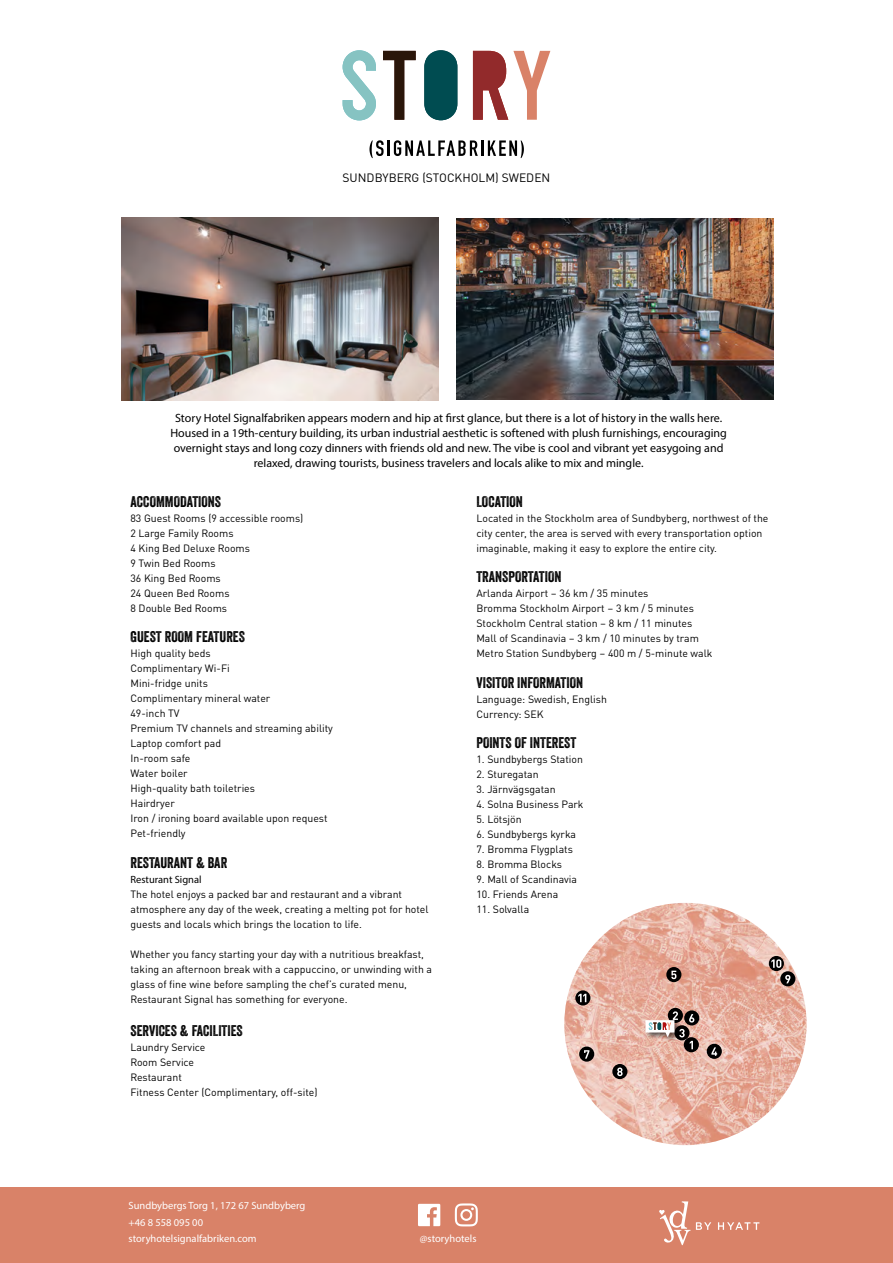
<style>
.page{position:relative;width:893px;height:1263px;background:#fff}
.page>*{position:absolute;margin:0;border:0;box-sizing:border-box;transform-origin:0 0}
.t1{font:15px "Veneer";color:#000}
.t2{font:12px/15px "Myriad Pro";color:#000;text-align:center}
.t3{font:12px "DIN Pro";color:#000}
.t4{font:10.5px/15px "DIN Pro";color:#000}
.t5{font:10.5px/16.5px "Myriad Pro";color:#fff}
.t6{font:10.5px "Myriad Pro";color:#000}
</style>
<div class="page">
<div style="left:0;top:1187px;width:893px;height:76px;background:#d98268"></div>
<svg style="left:383px;top:51px;width:33px;height:69px"></svg>
<div style="left:424px;top:50px;width:33px;height:70px;background:#004c51;border-radius:17px"></div>
<svg style="left:473px;top:51px;width:77px;height:69px"></svg>
<svg style="left:343px;top:50px;width:33px;height:70px"></svg>
<svg style="left:659px;top:1201px;width:31px;height:44px"></svg>
<svg style="left:696px;top:1222px;width:15px;height:8px"></svg>
<svg style="left:718px;top:1222px;width:41px;height:8px"></svg>
<img style="left:564px;top:903px;width:243px;height:242px;border-radius:121px">
<svg style="left:418px;top:1204px;width:22px;height:22px"></svg>
<svg style="left:455px;top:1203px;width:23px;height:23px"></svg>
<img style="left:456px;top:219px;width:317px;height:181px">
<img style="left:121px;top:218px;width:318px;height:182px">
<div style="left:668px;top:1008px;width:15px;height:15px;background:#000;border-radius:50%"></div>
<svg style="left:579px;top:1046px;width:15px;height:16px"></svg>
<svg style="left:584px;top:1050px;width:5px;height:8px"></svg>
<div style="left:684px;top:1037px;width:15px;height:15px;background:#000;border-radius:50%"></div>
<div style="left:684px;top:1010px;width:15px;height:15px;background:#000;border-radius:50%"></div>
<svg style="left:780px;top:971px;width:15px;height:15px"></svg>
<svg style="left:785px;top:975px;width:5px;height:8px"></svg>
<div style="left:612px;top:1064px;width:15px;height:15px;background:#000;border-radius:50%"></div>
<svg style="left:617px;top:1067px;width:6px;height:9px"></svg>
<svg style="left:666px;top:967px;width:15px;height:15px"></svg>
<svg style="left:671px;top:971px;width:5px;height:8px"></svg>
<div style="left:707px;top:1044px;width:15px;height:15px;background:#000;border-radius:50%"></div>
<svg style="left:711px;top:1047px;width:6px;height:9px"></svg>
<div style="left:644px;top:1019px;width:36px;height:24px;background:#000;opacity:.55"></div>
<svg style="left:645px;top:1011px;width:49px;height:38px"></svg>
<svg style="left:769px;top:956px;width:15px;height:15px"></svg>
<svg style="left:771px;top:959px;width:10px;height:9px"></svg>
<svg style="left:575px;top:990px;width:15px;height:15px"></svg>
<svg style="left:578px;top:994px;width:8px;height:8px"></svg>
<svg style="left:369px;top:140px;width:15px;height:18px"></svg>
<hr style="left:387px;top:140px;width:3px;height:16px;background:#000">
<svg style="left:394px;top:140px;width:130px;height:18px"></svg>
<p class="t3" style="left:343px;top:169px;width:209px">SUNDBYBERG (STOCKHOLM) SWEDEN</p>
<p class="t2" style="left:170px;top:410px;width:558px">Story Hotel Signalfabriken appears modern and hip at first glance, but there is a lot of history in the walls here.<br>Housed in a 19th-century building, its urban industrial aesthetic is softened with plush furnishings, encouraging overnight stays and long cozy dinners with friends old and new. The vibe is cool and vibrant yet easygoing and relaxed, drawing tourists, business travelers and locals alike to mix and mingle.</p>
<h1 class="t1" style="left:130px;top:492px;width:92px">ACCOMMODATIONS</h1>
<p class="t4" style="left:130px;top:509px;width:174px">83 Guest Rooms (9 accessible rooms)<br>2 Large Family Rooms<br>4 King Bed Deluxe Rooms<br>9 Twin Bed Rooms<br>36 King Bed Rooms<br>24 Queen Bed Rooms<br>8 Double Bed Rooms</p>
<h1 class="t1" style="left:130px;top:628px;width:116px">GUEST ROOM FEATURES</h1>
<p class="t4" style="left:130px;top:645px;width:204px">High quality beds<br>Complimentary Wi-Fi<br>Mini-fridge units<br>Complimentary mineral water<br>49-inch TV<br>Premium TV channels and streaming ability<br>Laptop comfort pad<br>In-room safe<br>Water boiler<br>High-quality bath toiletries<br>Hairdryer<br>Iron / ironing board available upon request<br>Pet-friendly</p>
<h1 class="t1" style="left:130px;top:853px;width:98px">RESTAURANT &amp; BAR</h1>
<p class="t6" style="left:130px;top:873px;width:73px">Resturant Signal</p>
<p class="t4" style="left:130px;top:886px;width:300px">The hotel enjoys a packed bar and restaurant and a vibrant atmosphere any day of the week, creating a melting pot for hotel guests and locals which brings the location to life.</p>
<p class="t4" style="left:130px;top:946px;width:303px">Whether you fancy starting your day with a nutritious breakfast, taking an afternoon break with a cappuccino, or unwinding with a glass of fine wine before sampling the chef’s curated menu, Restaurant Signal has something for everyone.</p>
<h1 class="t1" style="left:130px;top:1021px;width:114px">SERVICES &amp; FACILITIES</h1>
<p class="t4" style="left:130px;top:1039px;width:189px">Laundry Service<br>Room Service<br>Restaurant<br>Fitness Center (Complimentary, off-site)</p>
<h1 class="t1" style="left:476px;top:492px;width:48px">LOCATION</h1>
<p class="t4" style="left:476px;top:509px;width:294px">Located in the Stockholm area of Sundbyberg, northwest of the city center, the area is served with every transportation option imaginable, making it easy to explore the entire city.</p>
<h1 class="t1" style="left:476px;top:568px;width:86px">TRANSPORTATION</h1>
<p class="t4" style="left:476px;top:585px;width:238px">Arlanda Airport – 36 km / 35 minutes<br>Bromma Stockholm Airport – 3 km / 5 minutes Stockholm Central station – 8 km / 11 minutes Mall of Scandinavia – 3 km / 10 minutes by tram Metro Station Sundbyberg – 400 m / 5-minute walk</p>
<h1 class="t1" style="left:476px;top:673px;width:108px">VISITOR INFORMATION</h1>
<p class="t4" style="left:476px;top:691px;width:132px">Language: Swedish, English<br>Currency: SEK</p>
<h1 class="t1" style="left:476px;top:734px;width:101px">POINTS OF INTEREST</h1>
<p class="t4" style="left:476px;top:751px;width:108px">1. Sundbybergs Station</p>
<p class="t4" style="left:476px;top:766px;width:64px">2. Sturegatan</p>
<p class="t4" style="left:476px;top:781px;width:81px">3. Järnvägsgatan</p>
<p class="t4" style="left:476px;top:796px;width:109px">4. Solna Business Park</p>
<p class="t4" style="left:476px;top:811px;width:47px">5. Lötsjön</p>
<p class="t4" style="left:476px;top:826px;width:101px">6. Sundbybergs kyrka</p>
<p class="t4" style="left:476px;top:841px;width:98px">7. Bromma Flygplats</p>
<p class="t4" style="left:476px;top:856px;width:87px">8. Bromma Blocks</p>
<p class="t4" style="left:476px;top:871px;width:102px">9. Mall of Scandinavia</p>
<p class="t4" style="left:476px;top:886px;width:83px">10. Friends Arena</p>
<p class="t4" style="left:476px;top:901px;width:54px">11. Solvalla</p>
<p class="t5" style="left:129px;top:1197px;width:178px">Sundbybergs Torg 1, 172 67 Sundbyberg +46 8 558 095 00 storyhotelsignalfabriken.com</p>
<p class="t5" style="left:420px;top:1230px;width:58px">@storyhotels</p>
</div>
